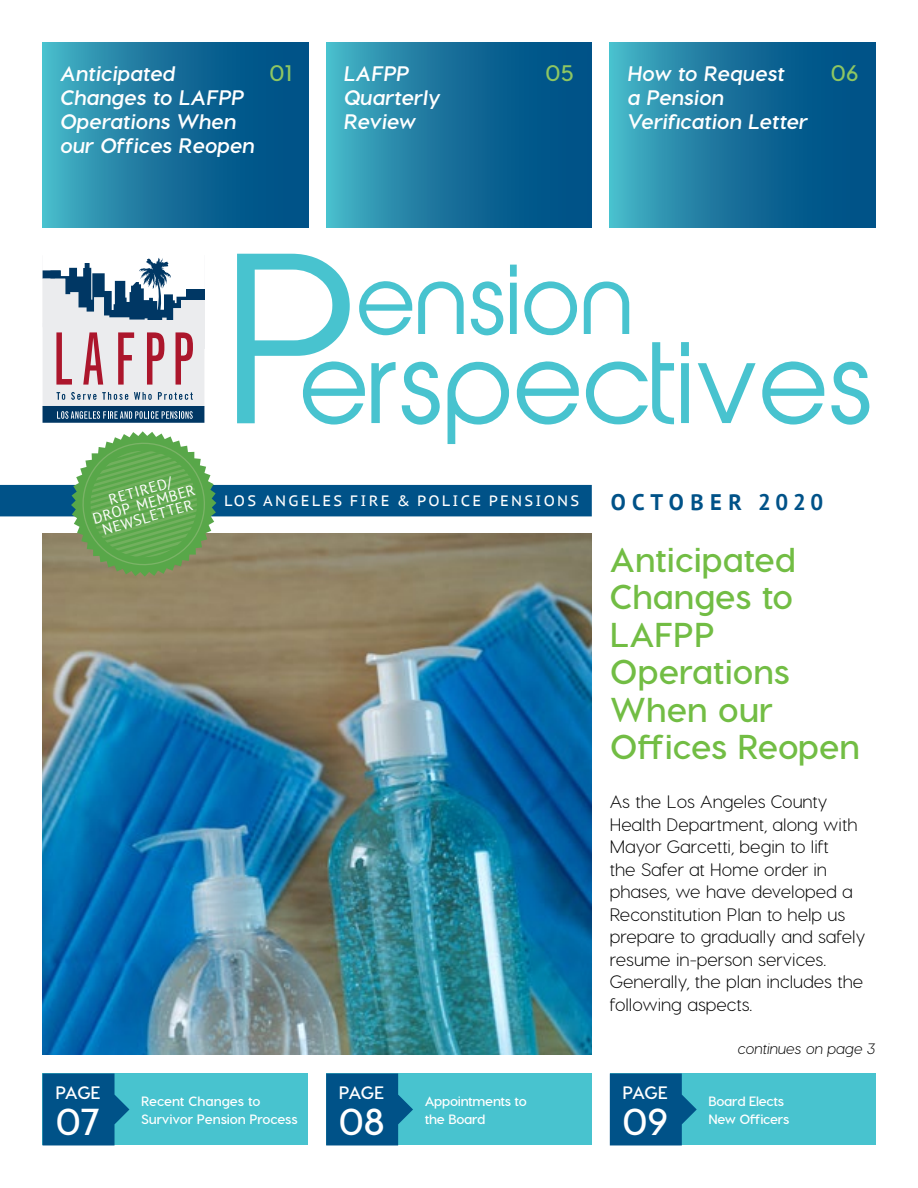
<style>
.page{position:relative;width:918px;height:1188px;background:#fff}
.page>*{position:absolute;margin:0;border:0;box-sizing:border-box;transform-origin:0 0}
.t1{font:105px "Abeatby Kai";color:#48c3cf}
.t2{font:90px "Abeatby Kai";color:#48c3cf}
.t3{font:700 37.5px "Visby CF";color:#fff}
.t4{font:700 34.5px/37.5px "Visby CF";color:#72bd44}
.t5{font:700 22.5px "PT Sans";letter-spacing:.25em;color:#005288}
.t6{font:700 22.5px "Visby CF";color:#8ec662}
.t7{font:italic 700 21px/24px "Visby CF";color:#fff}
.t8{font:300 18px/22.5px "Visby CF";color:#000}
.t9{font:700 18px "Visby CF";letter-spacing:-.01em;color:#fff}
.t10{font:15px "PT Sans Caption";letter-spacing:.15em;color:#fff}
.t11{font:15px/13.5px "PT Sans";color:#fff;text-align:center}
.t12{font:italic 300 15px "Visby CF";color:#000}
.t13{font:700 13.5px/18px "Visby CF";letter-spacing:-.02em;color:#fff}
.s1{font-size:220.5px}
</style>
<div class="page">
<img style="left:43px;top:533px;width:549px;height:521px">
<svg style="left:610px;top:43px;width:265px;height:184px;background:#19759d"></svg>
<svg style="left:326px;top:43px;width:266px;height:184px;background:#19759e"></svg>
<svg style="left:43px;top:43px;width:265px;height:184px;background:#19759d"></svg>
<div style="left:43px;top:1073px;width:265px;height:72px;background:#48c3cf"></div>
<svg style="left:43px;top:1073px;width:86px;height:72px;background:#096191"></svg>
<div style="left:326px;top:1073px;width:266px;height:72px;background:#48c3cf"></div>
<svg style="left:326px;top:1073px;width:87px;height:72px;background:#0a6292"></svg>
<div style="left:43px;top:255px;width:161px;height:152px;background:#ebecee"></div>
<svg style="left:43px;top:255px;width:162px;height:130px"></svg>
<div style="left:43px;top:406px;width:161px;height:17px;background:#003764"></div>
<svg style="left:57px;top:411px;width:136px;height:8px"></svg>
<svg style="left:57px;top:392px;width:8px;height:8px"></svg>
<svg style="left:71px;top:392px;width:57px;height:8px"></svg>
<svg style="left:134px;top:392px;width:18px;height:8px"></svg>
<svg style="left:158px;top:392px;width:35px;height:8px"></svg>
<div style="left:0;top:485px;width:592px;height:31px;background:#005288"></div>
<svg style="left:71px;top:431px;width:145px;height:146px;background:#7bb06a"></svg>
<div style="left:610px;top:1073px;width:265px;height:72px;background:#48c3cf"></div>
<svg style="left:610px;top:1073px;width:87px;height:72px;background:#0a6292"></svg>
<p class="t7" style="left:61px;top:61px;width:196px">Anticipated<br>Changes to LAFPP<br>Operations When our Offices Reopen</p>
<p class="t6" style="left:269px;top:59px;width:24px">01</p>
<p class="t7" style="left:344px;top:61px;width:98px">LAFPP<br>Quarterly<br>Review</p>
<p class="t6" style="left:546px;top:59px;width:30px">05</p>
<p class="t7" style="left:628px;top:61px;width:182px">How to Request<br>a Pension<br>Verification Letter</p>
<p class="t6" style="left:831px;top:59px;width:29px">06</p>
<p class="t11" style="left:87px;top:499px;width:107px;rotate:-16deg">retired/<br>DR OP member newsletter</p>
<h1 class="t1" style="left:237px;top:341px;width:642px"><span class="s1">p</span>erspectives</h1>
<h2 class="t2" style="left:359px;top:264px;width:279px">ension</h2>
<p class="t10" style="left:224px;top:491px;width:357px">LOS ANGELES FIRE &amp; POLICE PENSIONS</p>
<p class="t5" style="left:611px;top:487px;width:214px">OCTOBER 2020</p>
<h3 class="t4" style="left:610px;top:541px;width:252px">Anticipated<br>Changes to<br>LAFPP<br>Operations<br>When our<br>Offices Reopen</h3>
<p class="t8" style="left:610px;top:790px;width:257px">As the Los Angeles County<br>Health Department, along with<br>Mayor Garcetti, begin to lift<br>the Safer at Home order in phases, we have developed a<br>Reconstitution Plan to help us prepare to gradually and safely resume in-person services.<br>Generally, the plan includes the following aspects.</p>
<p class="t12" style="left:738px;top:1040px;width:139px">continues on page 3</p>
<p class="t9" style="left:55px;top:1081px;width:47px">page</p>
<h3 class="t3" style="left:56px;top:1098px;width:46px">07</h3>
<p class="t13" style="left:141px;top:1092px;width:158px">Recent Changes to<br>Survivor Pension Process</p>
<p class="t9" style="left:339px;top:1081px;width:47px">page</p>
<h3 class="t3" style="left:339px;top:1098px;width:47px">08</h3>
<p class="t13" style="left:425px;top:1092px;width:103px">Appointments to the Board</p>
<p class="t9" style="left:623px;top:1081px;width:47px">page</p>
<h3 class="t3" style="left:622px;top:1098px;width:47px">09</h3>
<p class="t13" style="left:708px;top:1092px;width:82px">Board Elects<br>New Officers</p>
</div>
